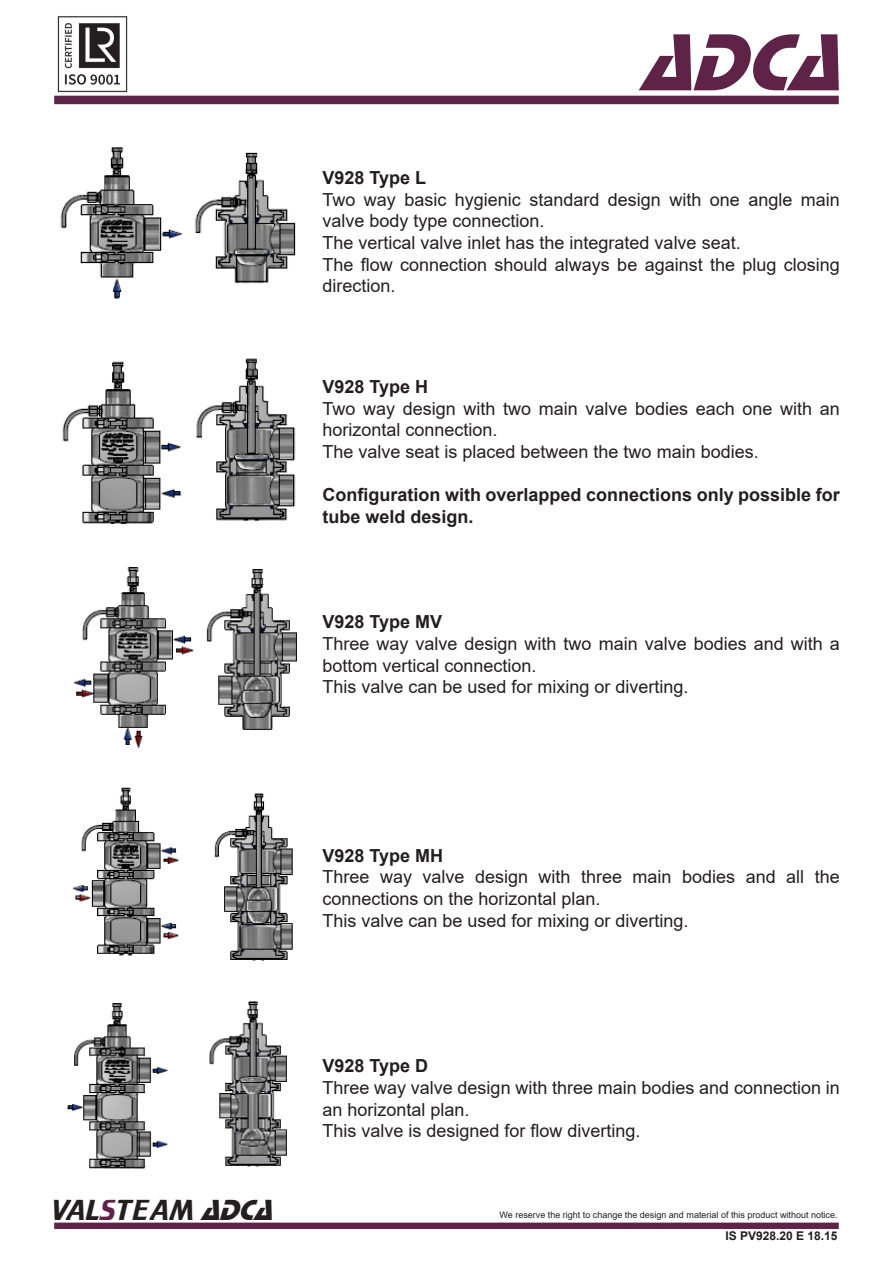
<style>
.page{position:relative;width:893px;height:1263px;background:#fff}
.page>*{position:absolute;margin:0;border:0;box-sizing:border-box;transform-origin:0 0}
.t1{font:italic 84px "Stop D";color:#5f2348}
.t2{font:30px "Trekker";color:#231f20}
.t3{font:18px/21.6px "Arial";color:#231f20}
.t4{font:700 18px/21.6px "Arial";color:#231f20}
.t5{font:700 12px "Arial";color:#231f20}
.t6{font:9px "Arial";color:#231f20}
.s1{color:#5f2348}
.s2{font-family:"Stop D";font-style:italic}
</style>
<div class="page">
<div style="left:54px;top:96px;width:785px;height:8px;background:#5e2348"></div>
<div style="left:54px;top:1222px;width:785px;height:7px;background:#5f2348;border:2px solid #5f2348"></div>
<img style="left:57px;top:16px;width:71px;height:76px">
<img style="left:60px;top:147px;width:236px;height:152px">
<img style="left:62px;top:358px;width:234px;height:166px">
<img style="left:73px;top:567px;width:224px;height:181px">
<img style="left:72px;top:787px;width:221px;height:174px">
<img style="left:67px;top:1001px;width:220px;height:168px">
<h1 class="t1" style="left:640px;top:14px;width:227px">ADCA</h1>
<p class="t4" style="left:322px;top:167px;width:105px">V928 Type L</p>
<p class="t3" style="left:322px;top:189px;width:519px">Two way basic hygienic standard design with one angle main valve body type connection.</p>
<p class="t3" style="left:322px;top:232px;width:420px">The vertical valve inlet has the integrated valve seat.</p>
<p class="t3" style="left:322px;top:253px;width:519px">The flow connection should always be against the plug closing direction.</p>
<p class="t4" style="left:322px;top:376px;width:107px">V928 Type H</p>
<p class="t3" style="left:322px;top:397px;width:519px">Two way design with two main valve bodies each one with an horizontal connection.</p>
<p class="t3" style="left:322px;top:441px;width:438px">The valve seat is placed between the two main bodies.</p>
<p class="t4" style="left:322px;top:484px;width:519px">Configuration with overlapped connections only possible for tube weld design.</p>
<p class="t4" style="left:322px;top:611px;width:121px">V928 Type MV</p>
<p class="t3" style="left:322px;top:633px;width:519px">Three way valve design with two main valve bodies and with a bottom vertical connection.</p>
<p class="t3" style="left:322px;top:676px;width:368px">This valve can be used for mixing or diverting.</p>
<p class="t4" style="left:322px;top:845px;width:122px">V928 Type MH</p>
<p class="t3" style="left:322px;top:866px;width:519px">Three way valve design with three main bodies and all the connections on the horizontal plan.</p>
<p class="t3" style="left:322px;top:909px;width:368px">This valve can be used for mixing or diverting.</p>
<p class="t2" style="left:51px;top:1193px;width:232px">VAL<span class="s1">S</span>TEAM <span class="s2">ADCA</span></p>
<p class="t4" style="left:322px;top:1055px;width:107px">V928 Type D</p>
<p class="t3" style="left:322px;top:1077px;width:519px">Three way valve design with three main bodies and connection in an horizontal plan.</p>
<p class="t3" style="left:322px;top:1120px;width:320px">This valve is designed for flow diverting.</p>
<p class="t6" style="left:500px;top:1209px;width:340px">We reserve the right to change the design and material of this product without notice.</p>
<p class="t5" style="left:725px;top:1227px;width:114px">IS PV928.20 E 18.15</p>
</div>
